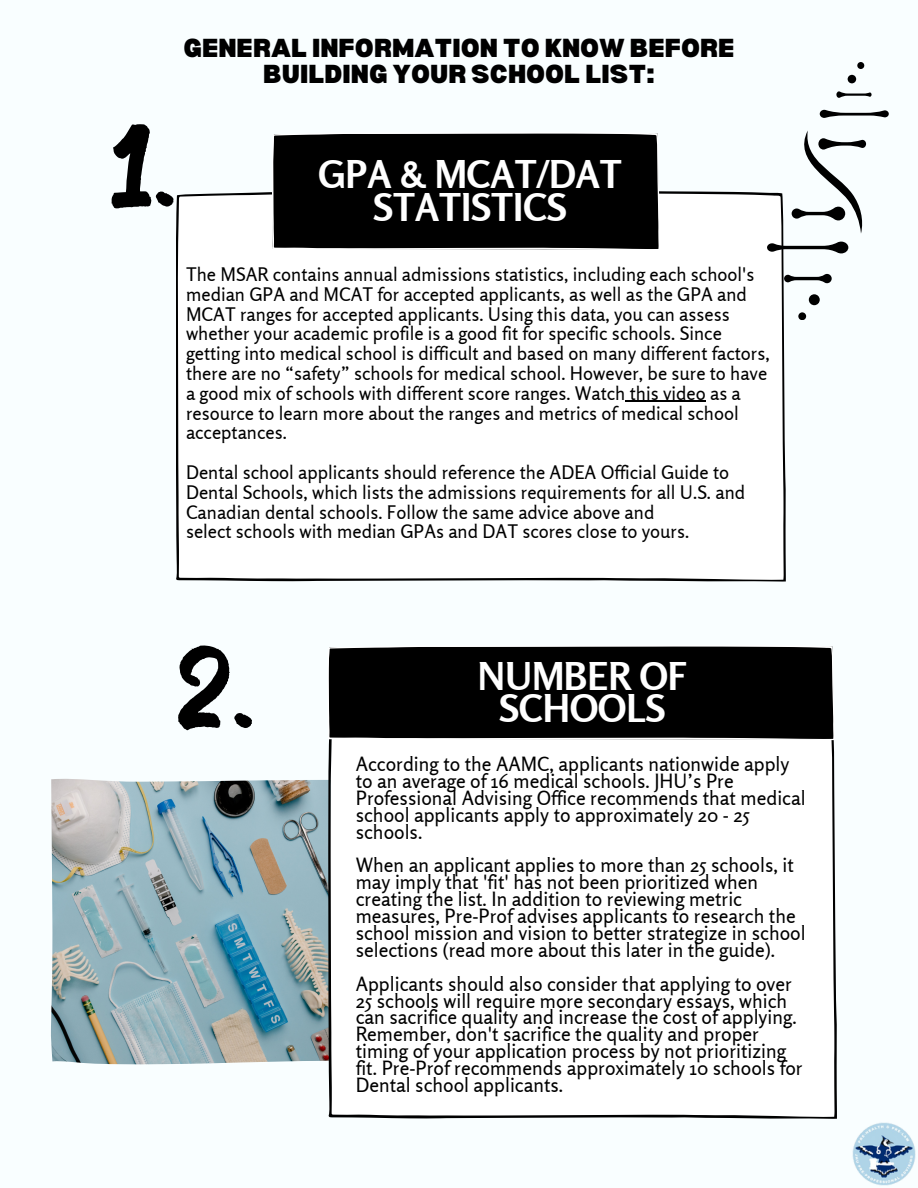
<style>
.page{position:relative;width:918px;height:1188px;background:#f9feff}
.page>*{position:absolute;margin:0;border:0;box-sizing:border-box;transform-origin:0 0}
.t1{font:112.95px "Bosk";color:#000}
.t2{font:700 38.1px/32.2px "Rosario";color:#fff;text-align:center}
.t3{font:900 25.5px/25.8px "Bernoru";color:#000;text-align:center}
.t4{font:19.65px/17px "Rosario";color:#000}
.t5{font:18.6px/19.8px "Rosario";color:#000}
</style>
<div class="page">
<svg style="left:176px;top:191px;width:610px;height:391px"></svg>
<div style="left:272px;top:133px;width:388px;height:117px;background:#000"></div>
<img style="left:51px;top:779px;width:277px;height:286px">
<svg style="left:328px;top:740px;width:509px;height:379px"></svg>
<div style="left:328px;top:646px;width:506px;height:94px;background:#000"></div>
<svg style="left:820px;top:110px;width:69px;height:8px"></svg>
<svg style="left:836px;top:91px;width:36px;height:7px"></svg>
<svg style="left:767px;top:242px;width:82px;height:11px"></svg>
<svg style="left:784px;top:274px;width:48px;height:9px"></svg>
<div style="left:848px;top:75px;width:8px;height:8px;background:#000;border-radius:50%"></div>
<div style="left:857px;top:62px;width:7px;height:7px;background:#000;border-radius:50%"></div>
<svg style="left:791px;top:130px;width:75px;height:103px"></svg>
<div style="left:809px;top:294px;width:11px;height:11px;background:#000;border-radius:50%"></div>
<div style="left:798px;top:312px;width:8px;height:8px;background:#000;border-radius:50%"></div>
<hr style="left:626px;top:401px;width:80px;height:1px;background:#000">
<img style="left:852px;top:1122px;width:64px;height:64px">
<p class="t3" style="left:183px;top:34px;width:553px">GENERAL INFORMATION TO KNOW BEFORE<br>BUILDING YOUR SCHOOL LIST:</p>
<h1 class="t1" style="left:109px;top:122px;width:68px">1.</h1>
<h2 class="t2" style="left:318px;top:158px;width:305px">GPA &amp; MCAT/DAT<br>STATISTICS</h2>
<p class="t5" style="left:186px;top:264px;width:585px">The MSAR contains annual admissions statistics, including each school's median GPA and MCAT for accepted applicants, as well as the GPA and MCAT ranges for accepted applicants. Using this data, you can assess whether your academic profile is a good fit for specific schools. Since getting into medical school is difficult and based on many different factors, there are no “safety” schools for medical school. However, be sure to have a good mix of schools with different score ranges. Watch this video as a resource to learn more about the ranges and metrics of medical school acceptances.</p>
<p class="t5" style="left:186px;top:462px;width:561px">Dental school applicants should reference the ADEA Official Guide to Dental Schools, which lists the admissions requirements for all U.S. and Canadian dental schools. Follow the same advice above and<br>select schools with median GPAs and DAT scores close to yours.</p>
<h1 class="t1" style="left:176px;top:643px;width:80px">2.</h1>
<h2 class="t2" style="left:478px;top:660px;width:211px">NUMBER OF<br>SCHOOLS</h2>
<p class="t4" style="left:356px;top:755px;width:451px">According to the AAMC, applicants nationwide apply to an average of 16 medical schools. JHU’s Pre Professional Advising Office recommends that medical school applicants apply to approximately 20 - 25 schools.</p>
<p class="t4" style="left:356px;top:857px;width:451px">When an applicant applies to more than 25 schools, it may imply that 'fit' has not been prioritized when creating the list. In addition to reviewing metric measures, Pre-Prof advises applicants to research the school mission and vision to better strategize in school selections (read more about this later in the guide).</p>
<p class="t4" style="left:356px;top:975px;width:448px">Applicants should also consider that applying to over 25 schools will require more secondary essays, which can sacrifice quality and increase the cost of applying.<br>Remember, don't sacrifice the quality and proper timing of your application process by not prioritizing fit. Pre-Prof recommends approximately 10 schools for Dental school applicants.</p>
</div>
